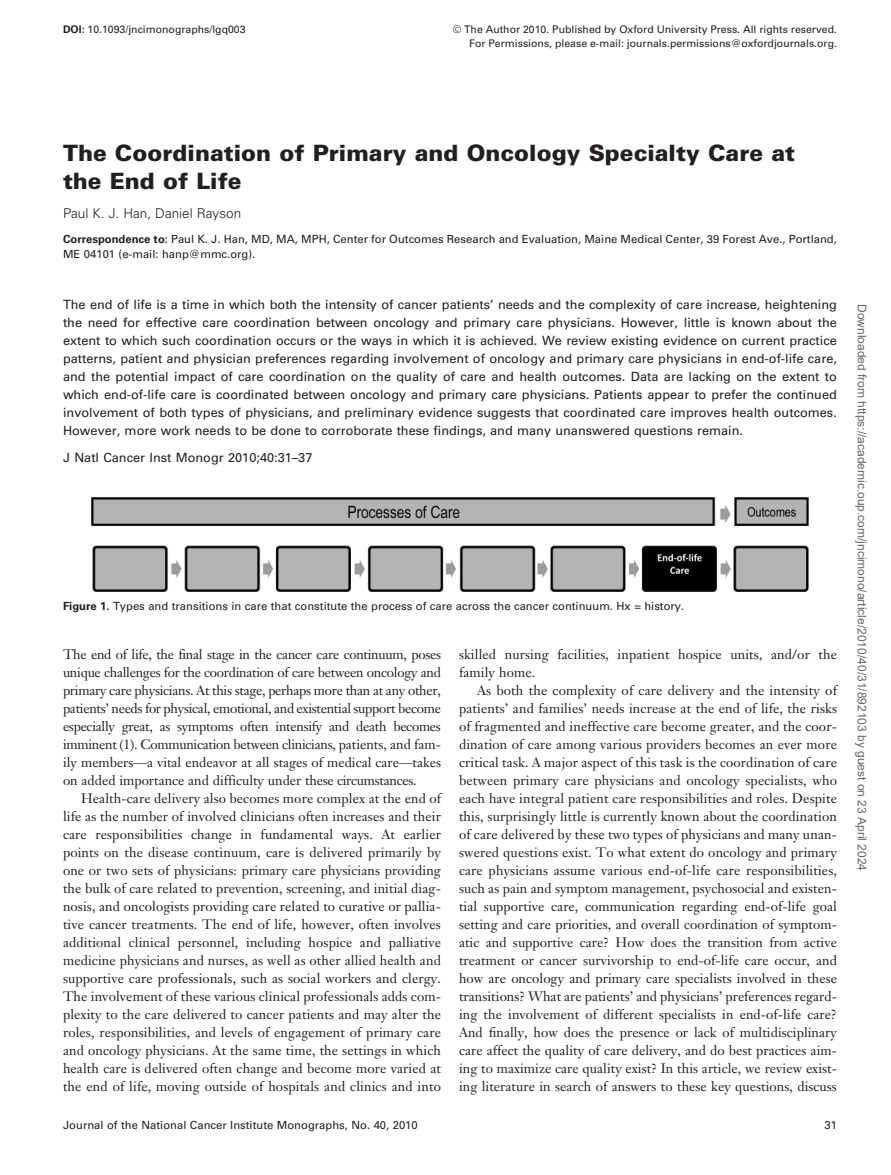
<style>
.page{position:relative;width:891px;height:1175px;background:#fff}
.page>*{position:absolute;margin:0;border:0;box-sizing:border-box;transform-origin:0 0}
.atl{font:900 22.5px/28.5px "Univers";color:#231f20}
.sec_p{font:13.5px/18px "Janson Text";letter-spacing:.01em;color:#231f20;text-align:justify}
.firstp{font:13.5px/18px "Janson Text";color:#231f20;text-align:justify}
.authors{font:300 13.5px "Univers";color:#231f20}
.abs_p{font:12.75px/18px "Univers";color:#231f20;text-align:justify}
.t1{font:12px "Arial";color:#666}
.cor{font:11.25px/15px "Univers";color:#231f20}
.figcaption{font:11.25px "Univers";color:#231f20}
.lfhead{font:10.5px "Univers";color:#231f20}
.s1{font-weight:700}
.s2{font-family:"Times New Roman"}
</style>
<div class="page">
<img style="left:91px;top:497px;width:718px;height:94px">
<p class="lfhead" style="left:63px;top:23px;width:184px"><span class="s1">DOI:</span> 10.1093/jncimonographs/lgq003</p>
<p class="lfhead" style="left:453px;top:23px;width:386px">© The Author 2010. Published by Oxford University Press. All rights reserved.</p>
<p class="lfhead" style="left:469px;top:37px;width:369px">For Permissions, please e-mail: journals.permissions@oxfordjournals.org.</p>
<p class="atl" style="left:63px;top:138px;width:734px">The Coordination of Primary and Oncology Specialty Care at the End of Life</p>
<p class="authors" style="left:63px;top:205px;width:180px">Paul K. J. Han, Daniel Rayson</p>
<p class="cor" style="left:63px;top:232px;width:775px"><span class="s1">Correspondence to:</span> Paul K. J. Han, MD, MA, MPH, Center for Outcomes Research and Evaluation, Maine Medical Center, 39 Forest Ave., Portland,<br>ME 04101 (e-mail: hanp@mmc.org).</p>
<p class="abs_p" style="left:63px;top:296px;width:776px">The end of life is a time in which both the intensity of cancer patients’ needs and the complexity of care increase, heightening the need for effective care coordination between oncology and primary care physicians. However, little is known about the extent to which such coordination occurs or the ways in which it is achieved. We review existing evidence on current practice patterns, patient and physician preferences regarding involvement of oncology and primary care physicians in end-of-life care, and the potential impact of care coordination on the quality of care and health outcomes. Data are lacking on the extent to which end-of-life care is coordinated between oncology and primary care physicians. Patients appear to prefer the continued involvement of both types of physicians, and preliminary evidence suggests that coordinated care improves health outcomes.<br>However, more work needs to be done to corroborate these findings, and many unanswered questions remain.</p>
<p class="abs_p" style="left:63px;top:449px;width:251px">J Natl Cancer Inst Monogr 2010;40:31–37</p>
<p class="figcaption" style="left:63px;top:599px;width:623px"><span class="s1">Figure 1.</span> Types and transitions in care that constitute the process of care across the cancer continuum. Hx = history.</p>
<p class="firstp" style="left:63px;top:645px;width:380px">The end of life, the final stage in the cancer care continuum, poses unique challenges for the coordination of care between oncology and primary care physicians. At this stage, perhaps more than at any other, patients’ needs for physical, emotional, and existential support become especially great, as symptoms often intensify and death becomes imminent (1). Communication between clinicians, patients, and fam&shy;ily members<span class="s2">—</span>a vital endeavor at all stages of medical care<span class="s2">—</span>takes on added importance and difficulty under these circumstances.</p>
<p class="sec_p" style="left:63px;top:789px;width:380px;text-indent:18px">Health-care delivery also becomes more complex at the end of life as the number of involved clinicians often increases and their care responsibilities change in fundamental ways. At earlier points on the disease continuum, care is delivered primarily by one or two sets of physicians: primary care physicians providing the bulk of care related to prevention, screening, and initial diag&shy;nosis, and oncologists providing care related to curative or pallia&shy;tive cancer treatments. The end of life, however, often involves additional clinical personnel, including hospice and palliative medicine physicians and nurses, as well as other allied health and supportive care professionals, such as social workers and clergy.<br>The involvement of these various clinical professionals adds com&shy;plexity to the care delivered to cancer patients and may alter the roles, responsibilities, and levels of engagement of primary care and oncology physicians. At the same time, the settings in which health care is delivered often change and become more varied at the end of life, moving outside of hospitals and clinics and into</p>
<p class="sec_p" style="left:459px;top:645px;width:380px">skilled nursing facilities, inpatient hospice units, and/or the family home.</p>
<p class="sec_p" style="left:459px;top:681px;width:380px;text-indent:18px">As both the complexity of care delivery and the intensity of patients’ and families’ needs increase at the end of life, the risks of fragmented and ineffective care become greater, and the coor&shy;dination of care among various providers becomes an ever more critical task. A major aspect of this task is the coordination of care between primary care physicians and oncology specialists, who each have integral patient care responsibilities and roles. Despite this, surprisingly little is currently known about the coordination of care delivered by these two types of physicians and many unan&shy;swered questions exist. To what extent do oncology and primary care physicians assume various end-of-life care responsibilities, such as pain and symptom management, psychosocial and existen&shy;tial supportive care, communication regarding end-of-life goal setting and care priorities, and overall coordination of symptom&shy;atic and supportive care? How does the transition from active treatment or cancer survivorship to end-of-life care occur, and how are oncology and primary care specialists involved in these transitions? What are patients’ and physicians’ preferences regard&shy;ing the involvement of different specialists in end-of-life care?<br>And finally, how does the presence or lack of multidisciplinary care affect the quality of care delivery, and do best practices aim&shy;ing to maximize care quality exist? In this article, we review exist&shy;ing literature in search of answers to these key questions, discuss</p>
<p class="cor" style="left:63px;top:1118px;width:356px">Journal of the National Cancer Institute Monographs, No. 40, 2010</p>
<p class="cor" style="left:824px;top:1118px;width:14px">31</p>
<p class="t1" style="left:866px;top:304px;width:568px;rotate:90deg">Downloaded from https://academic.oup.com/jncimono/article/2010/40/31/892103 by guest on 23 April 2024</p>
</div>
